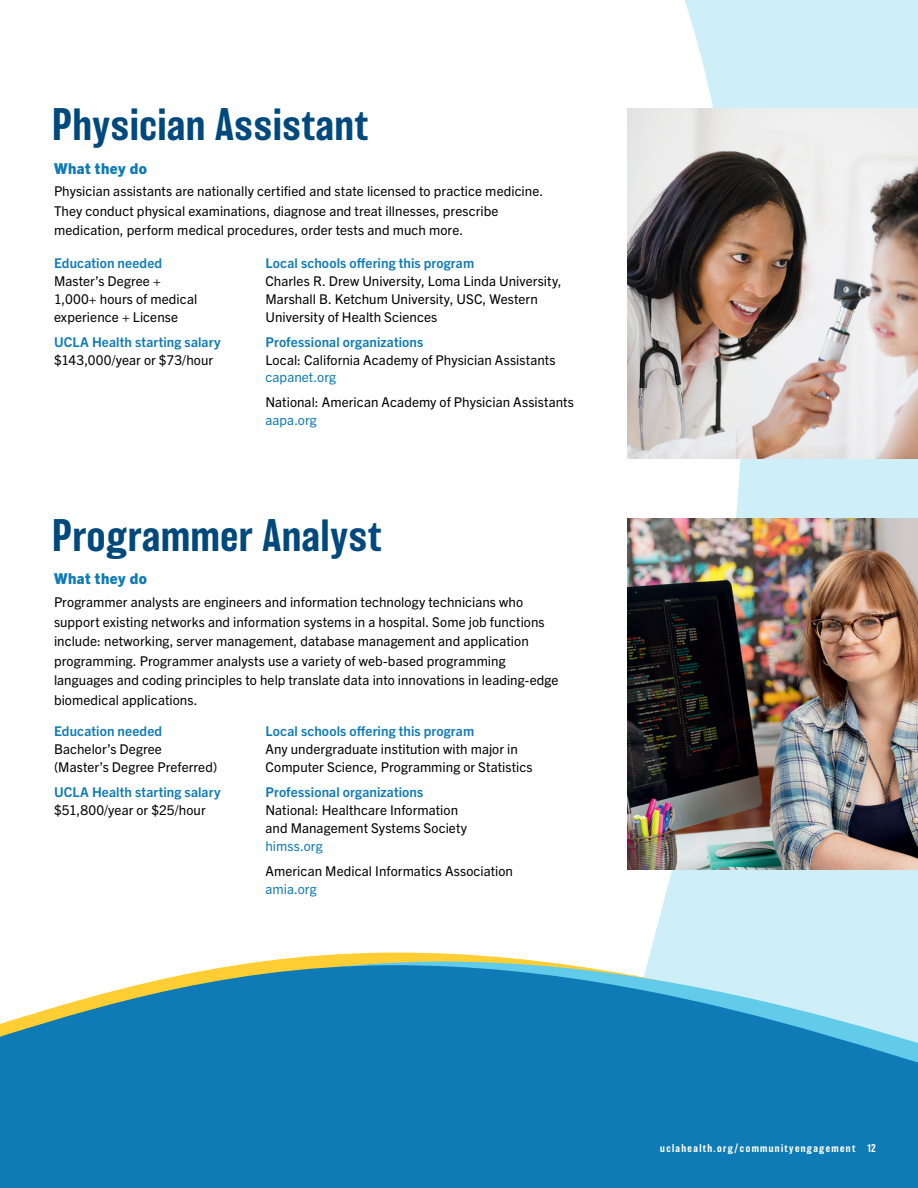
<style>
.page{position:relative;width:918px;height:1188px;background:#fff}
.page>*{position:absolute;margin:0;border:0;box-sizing:border-box;transform-origin:0 0}
.t1{font:500 42px "Balboa";letter-spacing:.02em;color:#00497c}
.t2{font:800 15px "Trade Gothic Next LT Pro";letter-spacing:.03em;color:#0f7bb6}
.t3{font:13.5px/19.5px "Trade Gothic Next LT Pro";letter-spacing:.005em;color:#000}
.t4{font:700 13.5px "Trade Gothic Next LT Pro";letter-spacing:.01em;color:#0f7bb6}
.t5{font:13.5px "Trade Gothic Next LT Pro";letter-spacing:.005em;color:#0f7bb6}
.t6{font:500 10.5px "Balboa";letter-spacing:.13em;color:#fff}
</style>
<div class="page">
<svg style="left:627px;top:0;width:291px;height:950px;fill:#cfeff8"></svg>
<svg style="left:282px;top:950px;width:636px;height:9px"></svg>
<svg style="left:0;top:963px;width:918px;height:225px;background:#2a8abb"></svg>
<img style="left:627px;top:108px;width:291px;height:351px">
<img style="left:627px;top:519px;width:291px;height:351px">
<h1 class="t1" style="left:52px;top:101px;width:318px">Physician Assistant</h1>
<p class="t2" style="left:54px;top:158px;width:95px">What they do</p>
<p class="t3" style="left:54px;top:181px;width:491px">Physician assistants are nationally certified and state licensed to practice medicine.<br>They conduct physical examinations, diagnose and treat illnesses, prescribe medication, perform medical procedures, order tests and much more.</p>
<p class="t4" style="left:54px;top:253px;width:110px">Education needed</p>
<p class="t3" style="left:54px;top:271px;width:145px;line-height:18px">Master’s Degree +<br>1,000+ hours of medical experience + License</p>
<p class="t4" style="left:54px;top:332px;width:168px">UCLA Health starting salary</p>
<p class="t3" style="left:54px;top:349px;width:161px">$143,000/year or $73/hour</p>
<p class="t4" style="left:266px;top:253px;width:210px">Local schools offering this program</p>
<p class="t3" style="left:266px;top:271px;width:298px;line-height:18px">Charles R. Drew University, Loma Linda University,<br>Marshall B. Ketchum University, USC, Western<br>University of Health Sciences</p>
<p class="t4" style="left:266px;top:332px;width:159px">Professional organizations</p>
<p class="t3" style="left:266px;top:349px;width:292px">Local: California Academy of Physician Assistants</p>
<p class="t5" style="left:266px;top:368px;width:72px">capanet.org</p>
<p class="t3" style="left:266px;top:392px;width:310px">National: American Academy of Physician Assistants</p>
<p class="t5" style="left:266px;top:411px;width:53px">aapa.org</p>
<h1 class="t1" style="left:52px;top:512px;width:331px">Programmer Analyst</h1>
<p class="t2" style="left:54px;top:569px;width:95px">What they do</p>
<p class="t3" style="left:54px;top:592px;width:506px">Programmer analysts are engineers and information technology technicians who support existing networks and information systems in a hospital. Some job functions include: networking, server management, database management and application programming. Programmer analysts use a variety of web-based programming languages and coding principles to help translate data into innovations in leading-edge biomedical applications.</p>
<p class="t4" style="left:54px;top:722px;width:110px">Education needed</p>
<p class="t3" style="left:54px;top:740px;width:165px;line-height:18px">Bachelor’s Degree (Master’s Degree Preferred)</p>
<p class="t4" style="left:54px;top:783px;width:168px">UCLA Health starting salary</p>
<p class="t3" style="left:54px;top:800px;width:153px">$51,800/year or $25/hour</p>
<p class="t4" style="left:266px;top:722px;width:210px">Local schools offering this program</p>
<p class="t3" style="left:266px;top:740px;width:269px;line-height:18px">Any undergraduate institution with major in<br>Computer Science, Programming or Statistics</p>
<p class="t4" style="left:266px;top:783px;width:159px">Professional organizations</p>
<p class="t3" style="left:266px;top:800px;width:203px;line-height:18px">National: Healthcare Information and Management Systems Society</p>
<p class="t5" style="left:266px;top:837px;width:59px">himss.org</p>
<p class="t3" style="left:266px;top:860px;width:249px">American Medical Informatics Association</p>
<p class="t5" style="left:266px;top:880px;width:53px">amia.org</p>
<p class="t6" style="left:660px;top:1143px;width:217px">uclahealth.org/communityengagement 12</p>
</div>
